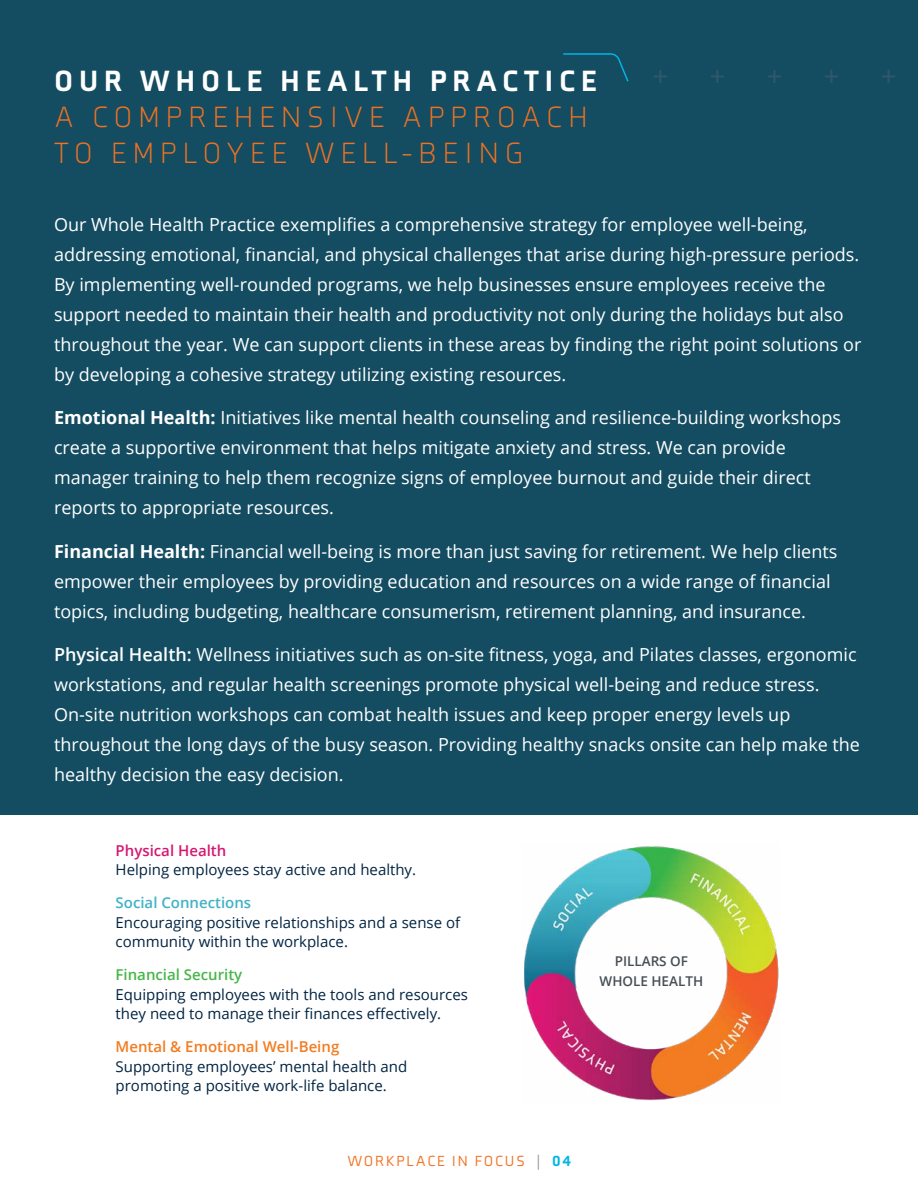
<style>
.page{position:relative;width:918px;height:1188px;background:#fff}
.page>*{position:absolute;margin:0;border:0;box-sizing:border-box;transform-origin:0 0}
.t1{font:300 30px/36px "Axia";letter-spacing:.2em;color:#f37121}
.t2{font:900 30px "Axia";letter-spacing:.2em;color:#fff}
.t3{font:18px/30px "Open Sans";color:#fff}
.t4{font:15px/19.5px "Open Sans";color:#002442}
.t5{font:600 15px "Open Sans";color:#f27c21}
.t6{font:15px "Axia";letter-spacing:.125em;color:#f37121}
.t7{font:600 15px "Open Sans";color:#42b2c6}
.t8{font:600 15px "Open Sans";color:#47b649}
.t9{font:600 15px "Open Sans";color:#d51772}
.t10{font:600 13.5px/19.5px "Open Sans";color:#464e55;text-align:center}
.s1{font-weight:700}
.s2{font-weight:600}
.s3{color:#8a8e96}
.s4{font-weight:900;color:#00b5e2}
</style>
<div class="page">
<div style="left:0;top:0;width:918px;height:815px;background:#144d61"></div>
<svg style="left:563px;top:53px;width:66px;height:29px"></svg>
<svg style="left:654px;top:70px;width:13px;height:13px"></svg>
<svg style="left:711px;top:70px;width:13px;height:13px"></svg>
<svg style="left:768px;top:70px;width:13px;height:13px"></svg>
<svg style="left:825px;top:70px;width:13px;height:13px"></svg>
<svg style="left:882px;top:70px;width:13px;height:13px"></svg>
<img style="left:524px;top:846px;width:255px;height:255px">
<h1 class="t2" style="left:54px;top:62px;width:544px">OUR WHOLE HEALTH PRACTICE</h1>
<h1 class="t1" style="left:54px;top:99px;width:535px">A COMPREHENSIVE APPROACH<br>TO EMPLOYEE WELL-BEING</h1>
<p class="t3" style="left:54px;top:209px;width:809px">Our Whole Health Practice exemplifies a comprehensive strategy for employee well-being, addressing emotional, financial, and physical challenges that arise during high-pressure periods.<br>By implementing well-rounded programs, we help businesses ensure employees receive the support needed to maintain their health and productivity not only during the holidays but also throughout the year. We can support clients in these areas by finding the right point solutions or by developing a cohesive strategy utilizing existing resources.</p>
<p class="t3" style="left:54px;top:402px;width:789px"><span class="s1">Emotional Health:</span> Initiatives like mental health counseling and resilience-building workshops create a supportive environment that helps mitigate anxiety and stress. We can provide manager training to help them recognize signs of employee burnout and guide their direct reports to appropriate resources.</p>
<p class="t3" style="left:54px;top:536px;width:785px"><span class="s1">Financial Health:</span> Financial well-being is more than just saving for retirement. We help clients empower their employees by providing education and resources on a wide range of financial topics, including budgeting, healthcare consumerism, retirement planning, and insurance.</p>
<p class="t3" style="left:54px;top:639px;width:808px"><span class="s2">Physical Health:</span> Wellness initiatives such as on-site fitness, yoga, and Pilates classes, ergonomic workstations, and regular health screenings promote physical well-being and reduce stress.<br>On‑site nutrition workshops can combat health issues and keep proper energy levels up throughout the long days of the busy season. Providing healthy snacks onsite can help make the healthy decision the easy decision.</p>
<p class="t9" style="left:116px;top:840px;width:112px">Physical Health</p>
<p class="t4" style="left:116px;top:859px;width:302px">Helping employees stay active and healthy.</p>
<p class="t7" style="left:116px;top:892px;width:137px">Social Connections</p>
<p class="t4" style="left:116px;top:912px;width:346px">Encouraging positive relationships and a sense of community within the workplace.</p>
<p class="t8" style="left:116px;top:964px;width:128px">Financial Security</p>
<p class="t4" style="left:116px;top:984px;width:354px">Equipping employees with the tools and resources they need to manage their finances effectively.</p>
<p class="t5" style="left:116px;top:1036px;width:225px">Mental &amp; Emotional Well-Being</p>
<p class="t4" style="left:116px;top:1056px;width:293px">Supporting employees’ mental health and promoting a positive work-life balance.</p>
<p class="t6" style="left:347px;top:1151px;width:225px">WORKPLACE IN FOCUS <span class="s3">|</span> <span class="s4">04</span></p>
<p class="t10" style="left:600px;top:951px;width:105px">PILLARS OF<br>WHOLE HEALTH</p>
</div>
